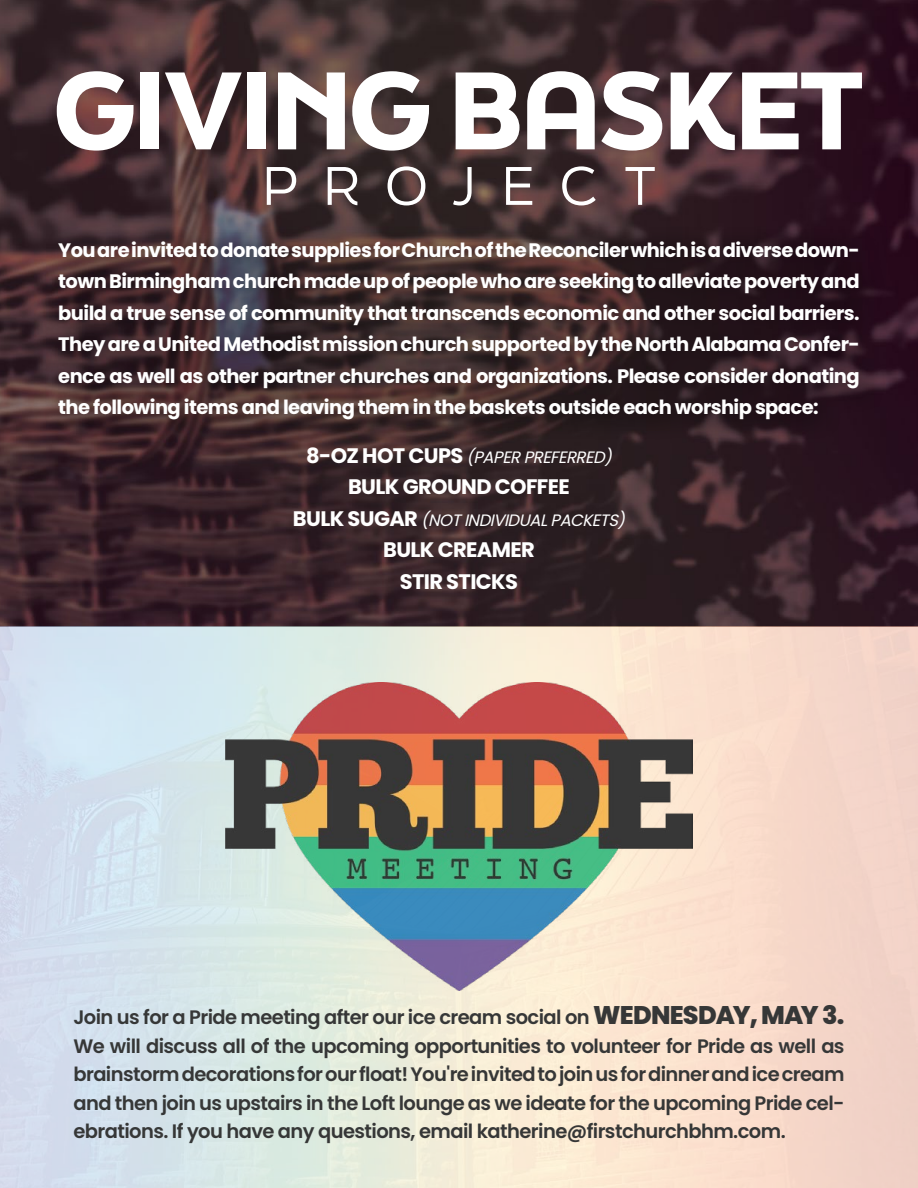
<style>
.page{position:relative;width:918px;height:1188px;background:#fff}
.page>*{position:absolute;margin:0;border:0;box-sizing:border-box;transform-origin:0 0}
.t1{font:900 103.8px "Final Six";letter-spacing:-.03em;color:#fff}
.t2{font:51.15px "Final Six";letter-spacing:.5em;color:#fff}
.t3{font:700 21px/31.5px "Poppins";letter-spacing:-.03em;color:#fff;text-align:center}
.t4{font:700 19.5px/31.5px "Poppins";letter-spacing:-.03em;color:#fff;text-align:justify}
.t5{font:600 19.5px/28.5px "Poppins";letter-spacing:-.03em;color:#363737;text-align:justify}
.t6{font:italic 16.5px "Poppins";color:#fff}
.s1{font-weight:700;font-style:normal;font-size:21px}
.s2{font-weight:800;font-size:25.5px}
</style>
<div class="page">
<img style="left:0;top:0;width:918px;height:1188px">
<img style="left:225px;top:683px;width:468px;height:308px">
<div style="left:42px;top:225px;width:843px;height:220px;background:#000;opacity:.83"></div>
<h1 class="t1" style="left:54px;top:35px;width:812px">GIVING BASKET</h1>
<h2 class="t2" style="left:262px;top:148px;width:395px">PROJECT</h2>
<p class="t4" style="left:58px;top:234px;width:803px">You are invited to donate supplies for Church of the Reconciler which is a diverse down&shy;town Birmingham church made up of people who are seeking to alleviate poverty and build a true sense of community that transcends economic and other social barriers.<br>They are a United Methodist mission church supported by the North Alabama Confer&shy;ence as well as other partner churches and organizations. Please consider donating the following items and leaving them in the baskets outside each worship space:</p>
<p class="t6" style="left:306px;top:447px;width:313px"><span class="s1">8 - O Z H O T C U P S</span> (PAPERPREFERRED)</p>
<p class="t3" style="left:348px;top:471px;width:223px">BULK GROUND COFFEE</p>
<p class="t6" style="left:293px;top:510px;width:339px"><span class="s1">B U L K S U G A R</span> (NOTINDIVIDUALPACKETS)</p>
<p class="t3" style="left:383px;top:534px;width:153px">BULK CREAMER<br>STIR STICKS</p>
<p class="t5" style="left:73px;top:1003px;width:773px">Join us for a Pride meeting after our ice cream social on <span class="s2">WEDNESDAY, MAY 3.<br></span>We will discuss all of the upcoming opportunities to volunteer for Pride as well as brainstorm decorations for our float! You're invited to join us for dinner and ice cream and then join us upstairs in the Loft lounge as we ideate for the upcoming Pride cel&shy;ebrations. If you have any questions, email katherine@firstchurchbhm.com.</p>
</div>
